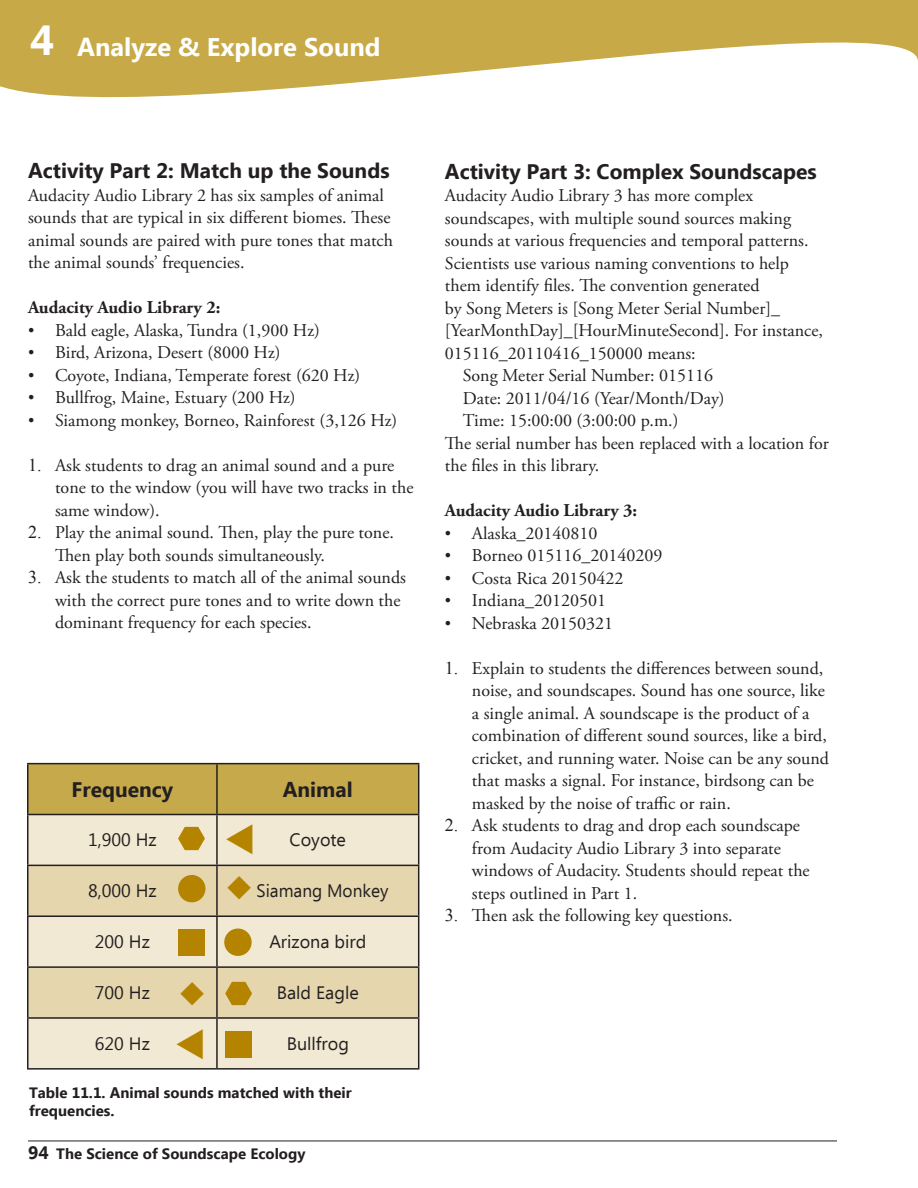
<style>
.page{position:relative;width:918px;height:1188px;background:#fff}
.page>*{position:absolute;margin:0;border:0;box-sizing:border-box;transform-origin:0 0}
.t1{font:700 42px "Ebrima";color:#fff}
.t2{font:700 25.5px "Ebrima";color:#fff}
.t3{font:700 21px "Ebrima";color:#231f20}
.t4{font:18px/22.5px "Adobe Garamond Pro";color:#231f20}
.t5{font:18px "Ebrima";color:#231f20}
.t6{font:700 18px "Adobe Garamond Pro";color:#231f20}
.t7{font:18px "Ebrima";color:#231f20;scale:.96 1}
.Pre-Activity_Activit{font:700 15px/18px "Ebrima";color:#231f20}
.s1{font-family:"Times New Roman"}
.s2{font-size:18px}
</style>
<div class="page">
<svg style="left:0;top:0;width:918px;height:98px;fill:#c7a948"></svg>
<hr style="left:28px;top:1141px;width:809px;height:1px;background:#231f20">
<div style="left:28px;top:764px;width:390px;height:50px;background:#c5a94a"></div>
<div style="left:28px;top:815px;width:390px;height:253px;background:#f1e9d3"></div>
<svg style="left:28px;top:866px;width:390px;height:151px;background:#e8dbb9"></svg>
<hr style="left:27px;top:763px;width:190px;height:1px;background:#231f20">
<hr style="left:27px;top:764px;width:1px;height:50px;background:#231f20">
<hr style="left:217px;top:763px;width:202px;height:1px;background:#231f20">
<hr style="left:216px;top:764px;width:2px;height:50px;background:#231f20">
<hr style="left:418px;top:764px;width:1px;height:50px;background:#231f20">
<hr style="left:27px;top:814px;width:190px;height:1px;background:#231f20">
<hr style="left:27px;top:815px;width:1px;height:50px;background:#231f20">
<hr style="left:217px;top:814px;width:202px;height:1px;background:#231f20">
<hr style="left:216px;top:815px;width:2px;height:50px;background:#231f20">
<hr style="left:418px;top:815px;width:1px;height:50px;background:#231f20">
<hr style="left:27px;top:865px;width:190px;height:1px;background:#231f20">
<hr style="left:27px;top:866px;width:1px;height:49px;background:#231f20">
<hr style="left:217px;top:865px;width:202px;height:1px;background:#231f20">
<hr style="left:216px;top:866px;width:2px;height:49px;background:#231f20">
<hr style="left:418px;top:866px;width:1px;height:49px;background:#231f20">
<hr style="left:27px;top:915px;width:190px;height:2px;background:#231f20">
<hr style="left:27px;top:917px;width:1px;height:49px;background:#231f20">
<hr style="left:217px;top:915px;width:202px;height:2px;background:#231f20">
<hr style="left:216px;top:917px;width:2px;height:49px;background:#231f20">
<hr style="left:418px;top:917px;width:1px;height:49px;background:#231f20">
<hr style="left:27px;top:966px;width:190px;height:2px;background:#231f20">
<hr style="left:27px;top:968px;width:1px;height:49px;background:#231f20">
<hr style="left:217px;top:966px;width:202px;height:2px;background:#231f20">
<hr style="left:216px;top:968px;width:2px;height:49px;background:#231f20">
<hr style="left:418px;top:968px;width:1px;height:49px;background:#231f20">
<hr style="left:27px;top:1017px;width:190px;height:2px;background:#231f20">
<hr style="left:27px;top:1019px;width:1px;height:49px;background:#231f20">
<hr style="left:217px;top:1017px;width:202px;height:2px;background:#231f20">
<hr style="left:216px;top:1019px;width:2px;height:49px;background:#231f20">
<hr style="left:418px;top:1019px;width:1px;height:49px;background:#231f20">
<hr style="left:27px;top:1068px;width:190px;height:2px;background:#231f20">
<hr style="left:217px;top:1068px;width:202px;height:2px;background:#231f20">
<svg style="left:225px;top:982px;width:27px;height:23px"></svg>
<div style="left:178px;top:875px;width:27px;height:27px;background:#b48300;border-radius:50%"></div>
<div style="left:224px;top:929px;width:28px;height:27px;background:#b48300;border-radius:50%"></div>
<div style="left:178px;top:929px;width:27px;height:27px;background:#b48300"></div>
<div style="left:226px;top:1031px;width:26px;height:27px;background:#b48300"></div>
<svg style="left:178px;top:827px;width:27px;height:23px"></svg>
<svg style="left:177px;top:1028px;width:26px;height:31px"></svg>
<svg style="left:226px;top:823px;width:26px;height:31px"></svg>
<svg style="left:181px;top:982px;width:23px;height:23px"></svg>
<svg style="left:228px;top:876px;width:23px;height:23px"></svg>
<h1 class="t1" style="left:30px;top:9px;width:26px">4</h1>
<h2 class="t2" style="left:77px;top:28px;width:305px">Analyze &amp; Explore Sound</h2>
<p class="t3" style="left:28px;top:155px;width:363px">Activity Part 2: Match up the Sounds</p>
<p class="t4" style="left:28px;top:185px;width:367px">Audacity Audio Library 2 has six samples of animal sounds that are typical in six different biomes. These animal sounds are paired with pure tones that match the animal sounds’ frequencies.</p>
<p class="t6" style="left:28px;top:297px;width:194px">Audacity Audio Library 2:</p>
<p class="t4" style="left:28px;top:320px;width:293px"><span class="s1">•</span> Bald eagle, Alaska, Tundra (1,900 Hz)</p>
<p class="t4" style="left:28px;top:342px;width:254px"><span class="s1">•</span> Bird, Arizona, Desert (8000 Hz)</p>
<p class="t4" style="left:28px;top:365px;width:334px"><span class="s1">•</span> Coyote, Indiana, Temperate forest (620 Hz)</p>
<p class="t4" style="left:28px;top:387px;width:269px"><span class="s1">•</span> Bullfrog, Maine, Estuary (200 Hz)</p>
<p class="t4" style="left:28px;top:410px;width:371px"><span class="s1">•</span> Siamong monkey, Borneo, Rainforest (3,126 Hz)</p>
<p class="t4" style="left:55px;top:455px;width:360px;text-indent:-27px"><span class="s1">1.</span> Ask students to drag an animal sound and a pure tone to the window (you will have two tracks in the same window).</p>
<p class="t4" style="left:55px;top:522px;width:340px;text-indent:-27px"><span class="s1">2.</span> Play the animal sound. Then, play the pure tone.<br>Then play both sounds simultaneously.</p>
<p class="t4" style="left:55px;top:567px;width:352px;text-indent:-27px"><span class="s1">3.</span> Ask the students to match all of the animal sounds with the correct pure tones and to write down the dominant frequency for each species.</p>
<p class="t3" style="left:71px;top:774px;width:103px">Frequency</p>
<p class="t3" style="left:283px;top:774px;width:71px">Animal</p>
<p class="t5" style="left:88px;top:827px;width:70px">1,900 Hz</p>
<p class="t5" style="left:290px;top:827px;width:58px">Coyote</p>
<p class="t5" style="left:88px;top:878px;width:70px">8,000 Hz</p>
<p class="t7" style="left:257px;top:878px;width:139px">Siamang Monkey</p>
<p class="t5" style="left:95px;top:929px;width:56px">200 Hz</p>
<p class="t5" style="left:269px;top:929px;width:99px">Arizona bird</p>
<p class="t5" style="left:95px;top:980px;width:56px">700 Hz</p>
<p class="t5" style="left:277px;top:980px;width:84px">Bald Eagle</p>
<p class="t5" style="left:95px;top:1031px;width:56px">620 Hz</p>
<p class="t5" style="left:287px;top:1031px;width:64px">Bullfrog</p>
<p class="Pre-Activity_Activit" style="left:29px;top:1085px;width:324px">Table 11.1. Animal sounds matched with their frequencies.</p>
<p class="Pre-Activity_Activit" style="left:28px;top:1146px;width:279px"><span class="s2">94</span> The Science of Soundscape Ecology</p>
<p class="t3" style="left:445px;top:156px;width:373px">Activity Part 3: Complex Soundscapes</p>
<p class="t4" style="left:445px;top:185px;width:380px">Audacity Audio Library 3 has more complex soundscapes, with multiple sound sources making sounds at various frequencies and temporal patterns.<br>Scientists use various naming conventions to help them identify files. The convention generated<br>by Song Meters is [Song Meter Serial Number]_ [YearMonthDay]_[HourMinuteSecond]. For instance, 015116_20110416_150000 means:</p>
<p class="t4" style="left:463px;top:365px;width:252px">Song Meter Serial Number: 015116</p>
<p class="t4" style="left:463px;top:388px;width:263px">Date: 2011/04/16 (Year/Month/Day)</p>
<p class="t4" style="left:463px;top:410px;width:217px">Time: 15:00:00 (3:00:00 p.m.)</p>
<p class="t4" style="left:445px;top:433px;width:385px">The serial number has been replaced with a location for the files in this library.</p>
<p class="t6" style="left:445px;top:500px;width:194px">Audacity Audio Library 3:</p>
<p class="t4" style="left:445px;top:523px;width:154px"><span class="s1">•</span> Alaska_20140810</p>
<p class="t4" style="left:445px;top:545px;width:219px"><span class="s1">•</span> Borneo 015116_20140209</p>
<p class="t4" style="left:445px;top:568px;width:180px"><span class="s1">•</span> Costa Rica 20150422</p>
<p class="t4" style="left:445px;top:590px;width:163px"><span class="s1">•</span> Indiana_20120501</p>
<p class="t4" style="left:445px;top:613px;width:170px"><span class="s1">•</span> Nebraska 20150321</p>
<p class="t4" style="left:472px;top:658px;width:359px;text-indent:-27px"><span class="s1">1.</span> Explain to students the differences between sound, noise, and soundscapes. Sound has one source, like a single animal. A soundscape is the product of a combination of different sound sources, like a bird, cricket, and running water. Noise can be any sound that masks a signal. For instance, birdsong can be masked by the noise of traffic or rain.</p>
<p class="t4" style="left:472px;top:815px;width:339px;text-indent:-27px"><span class="s1">2.</span> Ask students to drag and drop each soundscape from Audacity Audio Library 3 into separate windows of Audacity. Students should repeat the steps outlined in Part 1.</p>
<p class="t4" style="left:445px;top:905px;width:289px"><span class="s1">3.</span> Then ask the following key questions.</p>
</div>
